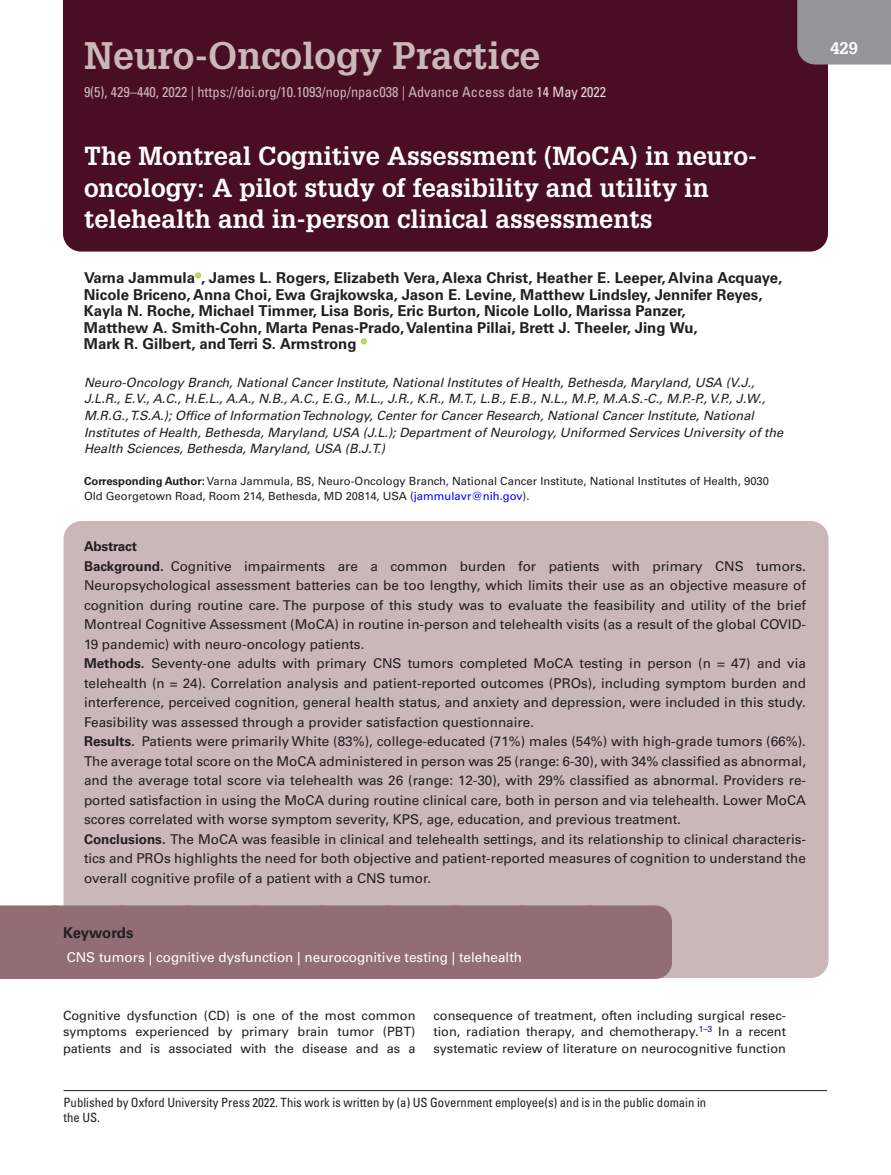
<style>
.page{position:relative;width:891px;height:1175px;background:#fff}
.page>*{position:absolute;margin:0;border:0;box-sizing:border-box;transform-origin:0 0}
.t1{font:700 37.5px "Glypha LT Std";color:#cab8b9}
.t2{font:700 25.5px/31.5px "Glypha LT Std";color:#fff}
.t3{font:700 16.5px "Glypha LT Std";color:#fff}
.t4{font:700 15px/16.5px "Univers LT Std";color:#231f20}
.t5{font:condensed 14.25px "Univers LT Std";color:#cab8b9}
.t6{font:13.5px/19.5px "Univers LT Std";color:#231f20}
.t7{font:13.5px "Univers LT Std";color:#fff}
.t8{font:italic 12.75px/16.5px "Univers LT Std";color:#231f20}
.t9{font:12.75px/16.5px "Univers LT Std";color:#231f20;text-align:justify}
.t10{font:condensed 12.75px/15px "Univers LT Std";color:#231f20}
.t11{font:11.25px/15px "Univers LT Std";color:#231f20}
.s1{color:#e4dadb}
.s2{font-weight:700}
.s3{color:#00f}
</style>
<div class="page">
<div style="left:63px;top:0;width:765px;height:166px;background:#490e24"></div>
<div style="left:64px;top:521px;width:765px;height:457px;background:#cab8b9;border-radius:18px"></div>
<hr style="left:64px;top:1090px;width:763px;height:1px;background:#231f20">
<div style="left:0;top:921px;width:671px;height:41px;background:#926d73"></div>
<div style="left:0;top:905px;width:655px;height:33px;background:#926d73"></div>
<svg style="left:55px;top:905px;width:566px;height:1px"></svg>
<hr style="left:655px;top:905px;width:1px;height:33px;background:#926d73">
<div style="left:0;top:939px;width:665px;height:27px;background:#926d73"></div>
<div style="left:0;top:946px;width:655px;height:33px;background:#926d73"></div>
<hr style="left:655px;top:946px;width:1px;height:33px;background:#926d73">
<svg style="left:195px;top:272px;width:6px;height:6px"></svg>
<svg style="left:361px;top:338px;width:6px;height:6px"></svg>
<div style="left:63px;top:166px;width:765px;height:85px;background:#490e24"></div>
<div style="left:797px;top:0;width:94px;height:64px;background:#939598"></div>
<h1 class="t1" style="left:84px;top:32px;width:458px">Neuro-Oncology Practice</h1>
<p class="t5" style="left:84px;top:83px;width:524px">9(5), 429–440, 2022 | https://doi.org/10.1093/nop/npac038 | Advance Access date <span class="s1">14 May 2022</span></p>
<h2 class="t2" style="left:84px;top:140px;width:675px">The Montreal Cognitive Assessment (MoCA) in neuro&shy;oncology: A pilot study of feasibility and utility in telehealth and in-person clinical assessments</h2>
<p class="t4" style="left:84px;top:270px;width:700px">Varna Jammula , James L. Rogers, Elizabeth Vera, Alexa Christ, Heather E. Leeper, Alvina Acquaye, Nicole Briceno, Anna Choi, Ewa Grajkowska, Jason E. Levine, Matthew Lindsley, Jennifer Reyes, Kayla N. Roche, Michael Timmer, Lisa Boris, Eric Burton, Nicole Lollo, Marissa Panzer,<br>Matthew A. Smith-Cohn, Marta Penas-Prado, Valentina Pillai, Brett J. Theeler, Jing Wu,<br>Mark R. Gilbert, and Terri S. Armstrong</p>
<p class="t8" style="left:84px;top:374px;width:701px">Neuro-Oncology Branch, National Cancer Institute, National Institutes of Health, Bethesda, Maryland, USA (V.J., J.L.R., E.V., A.C., H.E.L., A.A., N.B., A.C., E.G., M.L., J.R., K.R., M.T., L.B., E.B., N.L., M.P., M.A.S.-C., M.P.-P., V.P., J.W., M.R.G., T.S.A.); Office of Information Technology, Center for Cancer Research, National Cancer Institute, National Institutes of Health, Bethesda, Maryland, USA (J.L.); Department of Neurology, Uniformed Services University of the Health Sciences, Bethesda, Maryland, USA (B.J.T.)</p>
<p class="t11" style="left:84px;top:474px;width:687px"><span class="s2">Corresponding Author:</span> Varna Jammula, BS, Neuro-Oncology Branch, National Cancer Institute, National Institutes of Health, 9030<br>Old Georgetown Road, Room 214, Bethesda, MD 20814, USA (<span class="s3">jammulavr@nih.gov</span>).</p>
<p class="t6" style="left:84px;top:537px;width:724px"><span class="s2">Abstract<br>Background.</span> Cognitive impairments are a common burden for patients with primary CNS tumors.<br>Neuropsychological assessment batteries can be too lengthy, which limits their use as an objective measure of cognition during routine care. The purpose of this study was to evaluate the feasibility and utility of the brief Montreal Cognitive Assessment (MoCA) in routine in-person and telehealth visits (as a result of the global COVID-19 pandemic) with neuro-oncology patients.<br><span class="s2">Methods.</span> Seventy-one adults with primary CNS tumors completed MoCA testing in person (n = 47) and via telehealth (n = 24). Correlation analysis and patient-reported outcomes (PROs), including symptom burden and interference, perceived cognition, general health status, and anxiety and depression, were included in this study.<br>Feasibility was assessed through a provider satisfaction questionnaire.<br><span class="s2">Results.</span> Patients were primarily White (83%), college-educated (71%) males (54%) with high-grade tumors (66%).<br>The average total score on the MoCA administered in person was 25 (range: 6-30), with 34% classified as abnormal, and the average total score via telehealth was 26 (range: 12-30), with 29% classified as abnormal. Providers re&shy;ported satisfaction in using the MoCA during routine clinical care, both in person and via telehealth. Lower MoCA scores correlated with worse symptom severity, KPS, age, education, and previous treatment.<br><span class="s2">Conclusions.</span> The MoCA was feasible in clinical and telehealth settings, and its relationship to clinical characteris&shy;tics and PROs highlights the need for both objective and patient-reported measures of cognition to understand the overall cognitive profile of a patient with a CNS tumor.</p>
<p class="t4" style="left:63px;top:925px;width:72px">Keywords</p>
<p class="t7" style="left:67px;top:949px;width:457px">CNS tumors | cognitive dysfunction | neurocognitive testing | telehealth</p>
<p class="t9" style="left:63px;top:1007px;width:354px">Cognitive dysfunction (CD) is one of the most common symptoms experienced by primary brain tumor (PBT) patients and is associated with the disease and as a</p>
<p class="t9" style="left:433px;top:1007px;width:354px">consequence of treatment, often including surgical resec&shy;tion, radiation therapy, and chemotherapy.<sup>1–3</sup> In a recent systematic review of literature on neurocognitive function</p>
<p class="t10" style="left:64px;top:1095px;width:644px">Published by Oxford University Press 2022. This work is written by (a) US Government employee(s) and is in the public domain in the US.</p>
<p class="t3" style="left:830px;top:37px;width:29px">429</p>
</div>
